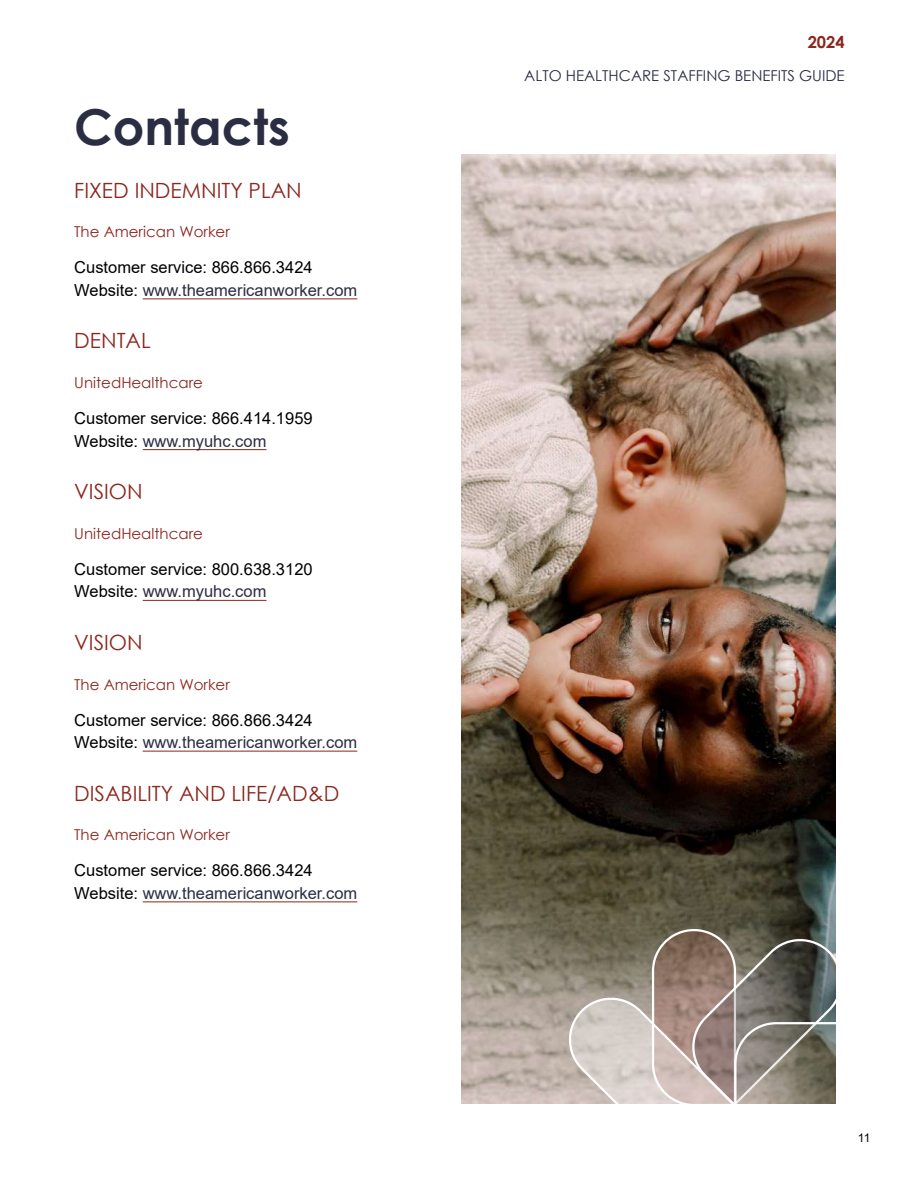
<style>
.page{position:relative;width:918px;height:1188px;background:#fff}
.page>*{position:absolute;margin:0;border:0;box-sizing:border-box;transform-origin:0 0}
.t1{font:700 49.5px "Century Gothic";color:#2b2d42}
.t2{font:21px "Century Gothic";color:#8c271e}
.t3{font:16.5px/22.5px "Arial";color:#000}
.t4{font:700 16.5px "Century Gothic";color:#8c271e}
.t5{font:15px "Century Gothic";color:#8c271e}
.t6{font:15px "Century Gothic";color:#2b2d42}
.t7{font:12px "Arial";color:#000}
.s1{color:#2b2d42}
</style>
<div class="page">
<hr style="left:143px;top:298px;width:214px;height:1px;background:#8c271e">
<hr style="left:143px;top:449px;width:123px;height:1px;background:#8c271e">
<hr style="left:143px;top:600px;width:123px;height:1px;background:#8c271e">
<hr style="left:143px;top:751px;width:214px;height:1px;background:#8c271e">
<hr style="left:143px;top:902px;width:214px;height:1px;background:#8c271e">
<img style="left:461px;top:154px;width:374px;height:950px">
<svg style="left:563px;top:928px;width:272px;height:176px;background:#978d84"></svg>
<h1 class="t1" style="left:74px;top:90px;width:217px">Contacts</h1>
<p class="t2" style="left:74px;top:175px;width:229px">FIXED INDEMNITY PLAN</p>
<p class="t5" style="left:74px;top:221px;width:157px">The American Worker</p>
<p class="t3" style="left:74px;top:256px;width:285px">Customer service: 866.866.3424<br>Website: <span class="s1">www.theamericanworker.com</span></p>
<p class="t2" style="left:74px;top:326px;width:78px">DENTAL</p>
<p class="t5" style="left:74px;top:372px;width:130px">UnitedHealthcare</p>
<p class="t3" style="left:74px;top:407px;width:240px">Customer service: 866.414.1959<br>Website: <span class="s1">www.myuhc.com</span></p>
<p class="t2" style="left:74px;top:477px;width:70px">VISION</p>
<p class="t5" style="left:74px;top:523px;width:130px">UnitedHealthcare</p>
<p class="t3" style="left:74px;top:558px;width:240px">Customer service: 800.638.3120<br>Website: <span class="s1">www.myuhc.com</span></p>
<p class="t2" style="left:74px;top:628px;width:70px">VISION</p>
<p class="t5" style="left:74px;top:674px;width:157px">The American Worker</p>
<p class="t3" style="left:74px;top:708px;width:285px">Customer service: 866.866.3424<br>Website: <span class="s1">www.theamericanworker.com</span></p>
<p class="t2" style="left:74px;top:778px;width:267px">DISABILITY AND LIFE/AD&amp;D</p>
<p class="t5" style="left:74px;top:824px;width:157px">The American Worker</p>
<p class="t3" style="left:74px;top:859px;width:285px">Customer service: 866.866.3424<br>Website: <span class="s1">www.theamericanworker.com</span></p>
<p class="t4" style="left:808px;top:30px;width:38px">2024</p>
<p class="t6" style="left:524px;top:65px;width:322px">ALTO HEALTHCARE STAFFING BENEFITS GUIDE</p>
<p class="t7" style="left:858px;top:1129px;width:14px">11</p>
</div>
